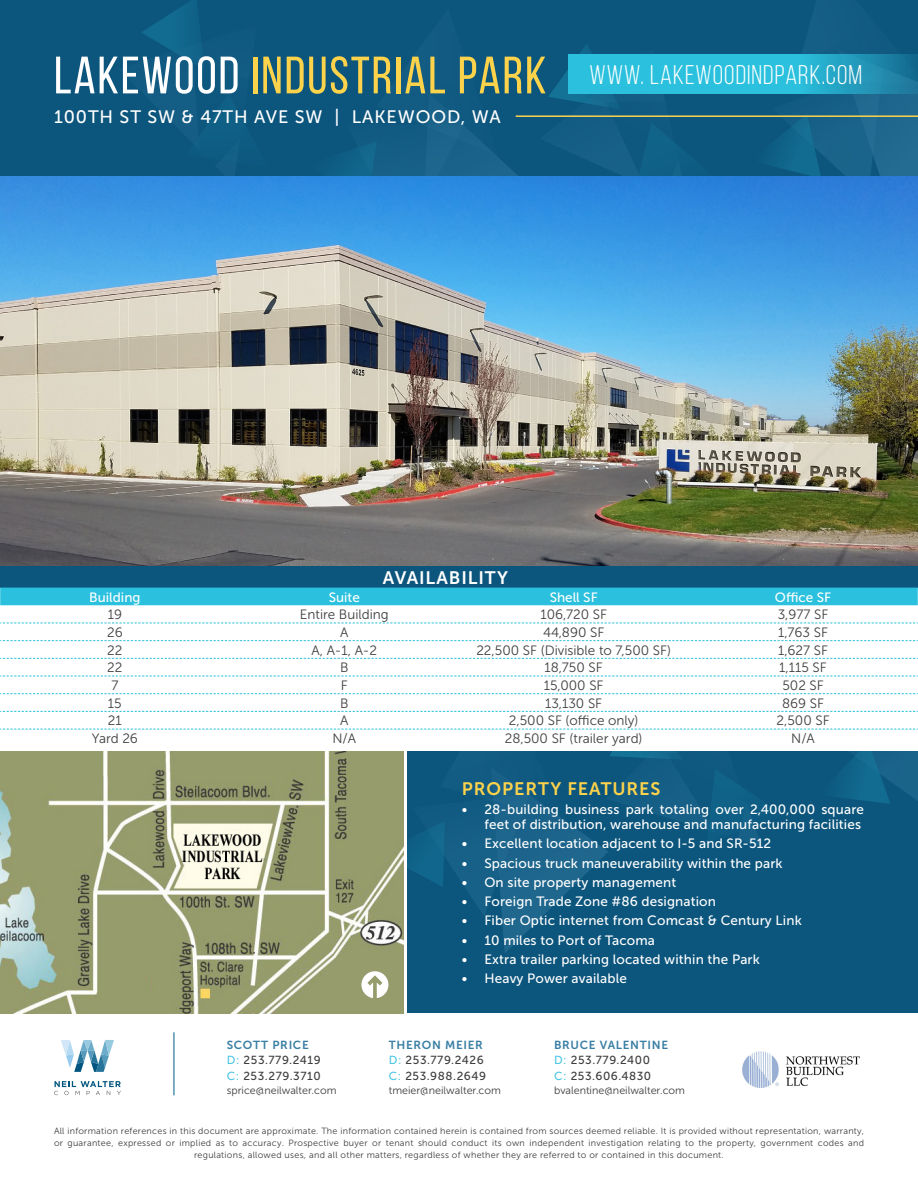
<style>
.page{position:relative;width:918px;height:1188px;background:#fff}
.page>*{position:absolute;margin:0;border:0;box-sizing:border-box;transform-origin:0 0}
.t1{font:52.5px "Bebas Neue";letter-spacing:.035em;color:#fdd34b}
.t2{font:27px "Bebas Neue";letter-spacing:.04em;color:#fff}
.t3{font:18px "Museo Sans 500";letter-spacing:.05em;color:#fff}
.t4{font:18px "Museo Sans 700";letter-spacing:.05em;color:#fdd34b}
.t5{font:18px "Museo Sans 700";letter-spacing:.05em;color:#fff}
.t6{font:13.5px/15px "Museo Sans 500";letter-spacing:.01em;color:#fff;text-align:right}
.t7{font:13.5px "Museo Sans 300";color:#3e3e3f}
.t8{font:11.85px "Times New Roman";color:#585857}
.t9{font:11.7px "Museo Sans 500";letter-spacing:.05em;color:#3e3e3f}
.t10{font:11.7px "Museo Sans 700";letter-spacing:.06em;color:#397ea4}
.t11{font:10.65px "Museo Sans 300";color:#3e3e3f}
.t12{font:9px/12px "Museo Sans 300";letter-spacing:.03em;color:#3e3e3f;text-align:center}
.s1{color:#fff}
.s2{color:#4ac6e1}
</style>
<div class="page">
<div style="left:0;top:0;width:918px;height:177px;background:#0c557d"></div>
<svg style="left:100px;top:0;width:818px;height:177px"></svg>
<hr style="left:516px;top:115px;width:402px;height:2px;background:#fdd34b">
<svg style="left:568px;top:54px;width:350px;height:39px;background:#27b2d1"></svg>
<img style="left:0;top:751px;width:403px;height:262px">
<div style="left:408px;top:751px;width:510px;height:262px;background:#0c557d"></div>
<svg style="left:408px;top:751px;width:510px;height:202px"></svg>
<img style="left:0;top:177px;width:918px;height:390px">
<div style="left:0;top:567px;width:918px;height:21px;background:#0c557d"></div>
<div style="left:0;top:588px;width:918px;height:17px;background:#2bc1de"></div>
<svg style="left:0;top:623px;width:918px;height:1px"></svg>
<svg style="left:0;top:640px;width:918px;height:1px"></svg>
<svg style="left:0;top:658px;width:918px;height:1px"></svg>
<svg style="left:0;top:676px;width:918px;height:1px"></svg>
<svg style="left:0;top:693px;width:918px;height:1px"></svg>
<svg style="left:0;top:711px;width:918px;height:1px"></svg>
<svg style="left:0;top:729px;width:918px;height:1px"></svg>
<div style="left:361px;top:971px;width:27px;height:27px;background:#fff;border-radius:50%"></div>
<svg style="left:366px;top:974px;width:18px;height:28px"></svg>
<hr style="left:173px;top:1032px;width:2px;height:63px;background:#22749c">
<img style="left:742px;top:1051px;width:118px;height:36px">
<svg style="left:54px;top:1081px;width:67px;height:14px"></svg>
<svg style="left:61px;top:1040px;width:53px;height:32px"></svg>
<p class="t1" style="left:54px;top:47px;width:494px"><span class="s1">LAKEWOOD</span> INDUSTRIAL PARK</p>
<p class="t3" style="left:54px;top:107px;width:448px">100TH ST SW &amp; 47TH AVE SW | LAKEWOOD, WA</p>
<p class="t2" style="left:589px;top:60px;width:274px">WWW. LAKEWOODINDPARK.COM</p>
<p class="t5" style="left:383px;top:568px;width:127px">AVAILABILITY</p>
<p class="t6" style="left:89px;top:589px;width:53px">Building</p>
<p class="t6" style="left:329px;top:589px;width:33px">Suite</p>
<p class="t6" style="left:550px;top:589px;width:50px">Shell SF</p>
<p class="t6" style="left:775px;top:589px;width:58px">Office SF</p>
<p class="t7" style="left:108px;top:607px;width:16px">19</p>
<p class="t7" style="left:300px;top:607px;width:90px">Entire Building</p>
<p class="t7" style="left:540px;top:607px;width:68px">106,720 SF</p>
<p class="t7" style="left:778px;top:607px;width:52px">3,977 SF</p>
<p class="t7" style="left:107px;top:625px;width:17px">26</p>
<p class="t7" style="left:340px;top:625px;width:10px">A</p>
<p class="t7" style="left:543px;top:625px;width:63px">44,890 SF</p>
<p class="t7" style="left:778px;top:625px;width:51px">1,763 SF</p>
<p class="t7" style="left:107px;top:643px;width:17px">22</p>
<p class="t7" style="left:312px;top:643px;width:67px">A, A-1, A-2</p>
<p class="t7" style="left:476px;top:643px;width:196px">22,500 SF (Divisible to 7,500 SF)</p>
<p class="t7" style="left:778px;top:643px;width:51px">1,627 SF</p>
<p class="t7" style="left:107px;top:660px;width:17px">22</p>
<p class="t7" style="left:340px;top:660px;width:10px">B</p>
<p class="t7" style="left:545px;top:660px;width:60px">18,750 SF</p>
<p class="t7" style="left:779px;top:660px;width:49px">1,115 SF</p>
<p class="t7" style="left:111px;top:678px;width:9px">7</p>
<p class="t7" style="left:341px;top:678px;width:8px">F</p>
<p class="t7" style="left:544px;top:678px;width:61px">15,000 SF</p>
<p class="t7" style="left:782px;top:678px;width:43px">502 SF</p>
<p class="t7" style="left:108px;top:696px;width:15px">15</p>
<p class="t7" style="left:340px;top:696px;width:10px">B</p>
<p class="t7" style="left:545px;top:696px;width:59px">13,130 SF</p>
<p class="t7" style="left:782px;top:696px;width:44px">869 SF</p>
<p class="t7" style="left:108px;top:713px;width:15px">21</p>
<p class="t7" style="left:340px;top:713px;width:10px">A</p>
<p class="t7" style="left:509px;top:713px;width:131px">2,500 SF (office only)</p>
<p class="t7" style="left:777px;top:713px;width:55px">2,500 SF</p>
<p class="t7" style="left:92px;top:731px;width:48px">Yard 26</p>
<p class="t7" style="left:332px;top:731px;width:25px">N/A</p>
<p class="t7" style="left:505px;top:731px;width:139px">28,500 SF (trailer yard)</p>
<p class="t7" style="left:791px;top:731px;width:25px">N/A</p>
<p class="t10" style="left:227px;top:1038px;width:83px">SCOTT PRICE</p>
<p class="t9" style="left:227px;top:1054px;width:96px"><span class="s2">D:</span> 253.779.2419</p>
<p class="t9" style="left:227px;top:1069px;width:96px"><span class="s2">C:</span> 253.279.3710</p>
<p class="t11" style="left:227px;top:1085px;width:111px">sprice@neilwalter.com</p>
<p class="t4" style="left:462px;top:778px;width:200px">PROPERTY FEATURES</p>
<p class="t6" style="left:462px;top:802px;width:404px">• 28-building business park totaling over 2,400,000 square feet of distribution, warehouse and manufacturing facilities</p>
<p class="t6" style="left:462px;top:836px;width:311px">• Excellent location adjacent to I-5 and SR-512</p>
<p class="t6" style="left:462px;top:855px;width:322px">• Spacious truck maneuverability within the park</p>
<p class="t6" style="left:462px;top:875px;width:216px">• On site property management</p>
<p class="t6" style="left:462px;top:894px;width:256px">• Foreign Trade Zone #86 designation</p>
<p class="t6" style="left:462px;top:913px;width:341px">• Fiber Optic internet from Comcast &amp; Century Link</p>
<p class="t6" style="left:462px;top:933px;width:195px">• 10 miles to Port of Tacoma</p>
<p class="t6" style="left:462px;top:952px;width:299px">• Extra trailer parking located within the Park</p>
<p class="t6" style="left:462px;top:971px;width:167px">• Heavy Power available</p>
<p class="t10" style="left:389px;top:1038px;width:96px">THERON MEIER</p>
<p class="t9" style="left:389px;top:1054px;width:97px"><span class="s2">D:</span> 253.779.2426</p>
<p class="t9" style="left:389px;top:1069px;width:99px"><span class="s2">C:</span> 253.988.2649</p>
<p class="t11" style="left:389px;top:1085px;width:114px">tmeier@neilwalter.com</p>
<p class="t10" style="left:554px;top:1038px;width:116px">BRUCE VALENTINE</p>
<p class="t9" style="left:554px;top:1054px;width:97px"><span class="s2">D:</span> 253.779.2400</p>
<p class="t9" style="left:554px;top:1069px;width:99px"><span class="s2">C:</span> 253.606.4830</p>
<p class="t11" style="left:554px;top:1085px;width:132px">bvalentine@neilwalter.com</p>
<p class="t8" style="left:370px;top:1083px;width:183px">3301 Hogum Bay Rd NE | Lacey, WA</p>
<p class="t12" style="left:54px;top:1125px;width:812px">All information references in this document are approximate. The information contained herein is contained from sources deemed reliable. It is provided without representation, warranty, or guarantee, expressed or implied as to accuracy. Prospective buyer or tenant should conduct its own independent investigation relating to the property, government codes and regulations, allowed uses, and all other matters, regardless of whether they are referred to or contained in this document.</p>
</div>
